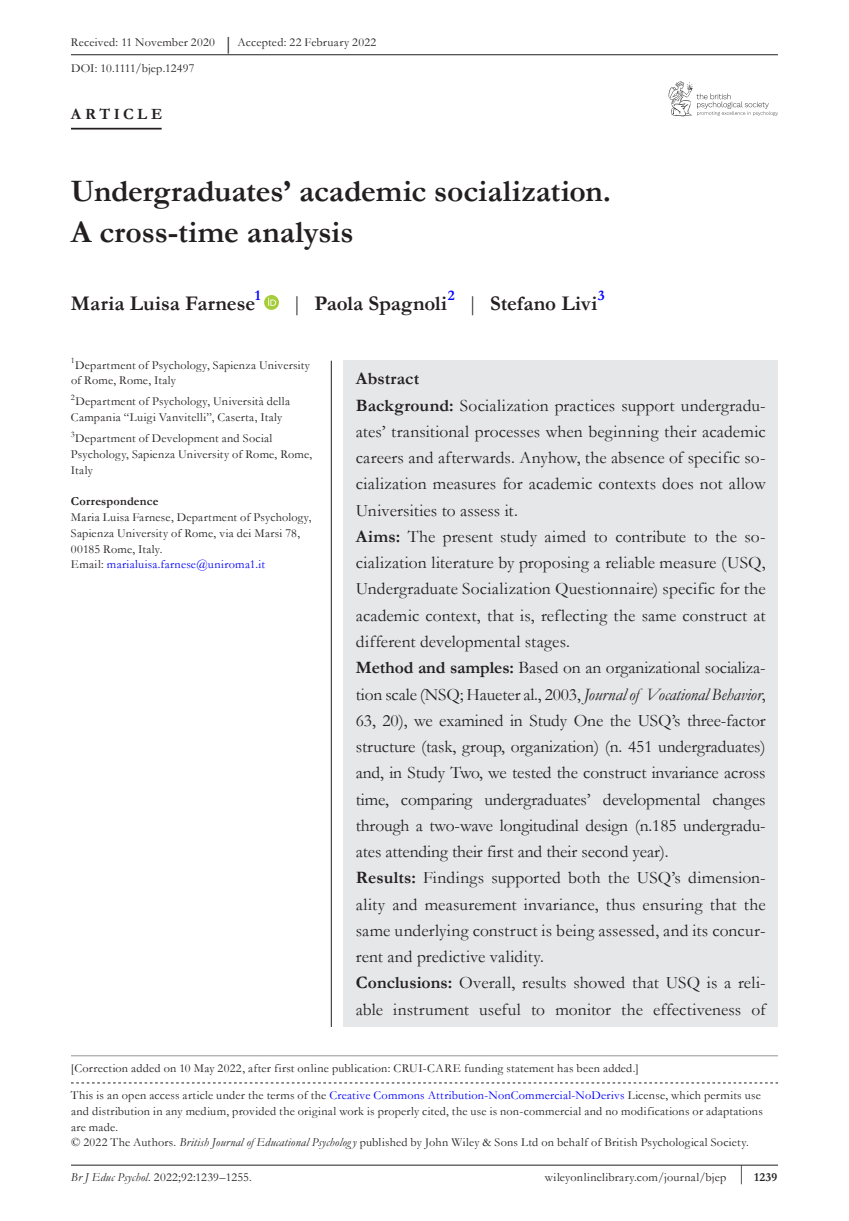
<style>
.page{position:relative;width:849px;height:1221px;background:#fff}
.page>*{position:absolute;margin:0;border:0;box-sizing:border-box;transform-origin:0 0}
.t1{font:700 31.5px/40.2px "Garamond";color:#231f20}
.t2{font:700 21px "Garamond";color:#231f20}
.t3{font:17.5px/26.2px "Garamond";color:#231f20}
.t4{font:700 15.75px "Garamond";letter-spacing:.22em;color:#231f20}
.t5{font:12.25px/15.8px "Garamond";letter-spacing:.02em;color:#231f20}
.t6{font:700 12.25px "Garamond";letter-spacing:.02em;color:#231f20}
.s1{font-size:18.38px}
.s2{font-weight:400}
.s3{color:#00f}
.s4{font-weight:700}
.s5{font-style:italic}
</style>
<div class="page">
<hr style="left:71px;top:1164px;width:706px;height:1px;background:#231f20">
<svg style="left:668px;top:82px;width:109px;height:34px"></svg>
<hr style="left:71px;top:128px;width:91px;height:1px;background:#231f20">
<svg style="left:264px;top:295px;width:15px;height:15px"></svg>
<svg style="left:268px;top:298px;width:8px;height:8px"></svg>
<hr style="left:71px;top:54px;width:706px;height:1px;background:#231f20">
<svg style="left:71px;top:1082px;width:706px;height:1px"></svg>
<div style="left:343px;top:360px;width:434px;height:666px;background:#e6e7e9"></div>
<hr style="left:331px;top:360px;width:1px;height:666px;background:#231f20">
<hr style="left:71px;top:1055px;width:706px;height:1px;background:#939598">
<p class="t5" style="left:71px;top:30px;width:307px;line-height:25.2px">Received: 11 November 2020 <span class="s1">|</span> Accepted: 22 February 2022<br>DOI: 10.1111/bjep.12497</p>
<p class="t4" style="left:71px;top:103px;width:93px">ARTICLE</p>
<h1 class="t1" style="left:71px;top:171px;width:541px">Undergraduates’ academic socialization.<br>A cross-time analysis</h1>
<p class="t2" style="left:71px;top:289px;width:191px">Maria Luisa Farnese<sup>1</sup></p>
<p class="t2" style="left:292px;top:289px;width:314px"><span class="s2">|</span> Paola Spagnoli<sup>2</sup> <span class="s2">|</span> Stefano Livi<sup>3</sup></p>
<p class="t5" style="left:71px;top:356px;width:240px"><sup>1</sup>Department of Psychology, Sapienza University of Rome, Rome, Italy</p>
<p class="t5" style="left:71px;top:393px;width:220px"><sup>2</sup>Department of Psychology, Università della<br>Campania “Luigi Vanvitelli”, Caserta, Italy</p>
<p class="t5" style="left:71px;top:430px;width:243px"><sup>3</sup>Department of Development and Social<br>Psychology, Sapienza University of Rome, Rome,<br>Italy</p>
<p class="t6" style="left:71px;top:493px;width:89px">Correspondence</p>
<p class="t5" style="left:71px;top:509px;width:242px">Maria Luisa Farnese, Department of Psychology, Sapienza University of Rome, via dei Marsi 78, 00185 Rome, Italy.<br>Email: <span class="s3">marialuisa.farnese@uniroma1.it</span></p>
<p class="t3" style="left:356px;top:365px;width:411px"><span class="s4">Abstract<br>Background:</span> Socialization practices support undergradu&shy;ates’ transitional processes when beginning their academic careers and afterwards. Anyhow, the absence of specific so&shy;cialization measures for academic contexts does not allow Universities to assess it.<br><span class="s4">Aims:</span> The present study aimed to contribute to the so&shy;cialization literature by proposing a reliable measure (USQ, Undergraduate Socialization Questionnaire) specific for the academic context, that is, reflecting the same construct at different developmental stages.<br><span class="s4">Method and samples:</span> Based on an organizational socializa&shy;tion scale (NSQ; Haueter al., 2003, <span class="s5">Journal of Vocational Behavior</span>, 63, 20), we examined in Study One the USQ’s three-factor structure (task, group, organization) (n. 451 undergraduates) and, in Study Two, we tested the construct invariance across time, comparing undergraduates’ developmental changes through a two-wave longitudinal design (n.185 undergradu&shy;ates attending their first and their second year).<br><span class="s4">Results:</span> Findings supported both the USQ’s dimension&shy;ality and measurement invariance, thus ensuring that the same underlying construct is being assessed, and its concur&shy;rent and predictive validity.<br><span class="s4">Conclusions:</span> Overall, results showed that USQ is a reli&shy;able instrument useful to monitor the effectiveness of</p>
<p class="t5" style="left:71px;top:1059px;width:569px">[Correction added on 10 May 2022, after first online publication: CRUI-CARE funding statement has been added.]</p>
<p class="t5" style="left:71px;top:1086px;width:693px">This is an open access article under the terms of the <span class="s3">Creative Commons Attribution-NonCommercial-NoDerivs</span> License, which permits use and distribution in any medium, provided the original work is properly cited, the use is non-commercial and no modifications or adaptations are made.<br>© 2022 The Authors. <span class="s5">British Journal of Educational Psycholog y</span> published by John Wiley &amp; Sons Ltd on behalf of British Psychological Society.</p>
<p class="t5" style="left:71px;top:1169px;width:182px"><span class="s5">Br J Educ Psychol</span>. 2022;92:1239–1255.</p>
<p class="t5" style="left:544px;top:1169px;width:234px">wileyonlinelibrary.com/journal/bjep <sup>|</sup> <span class="s4">1239</span></p>
</div>
